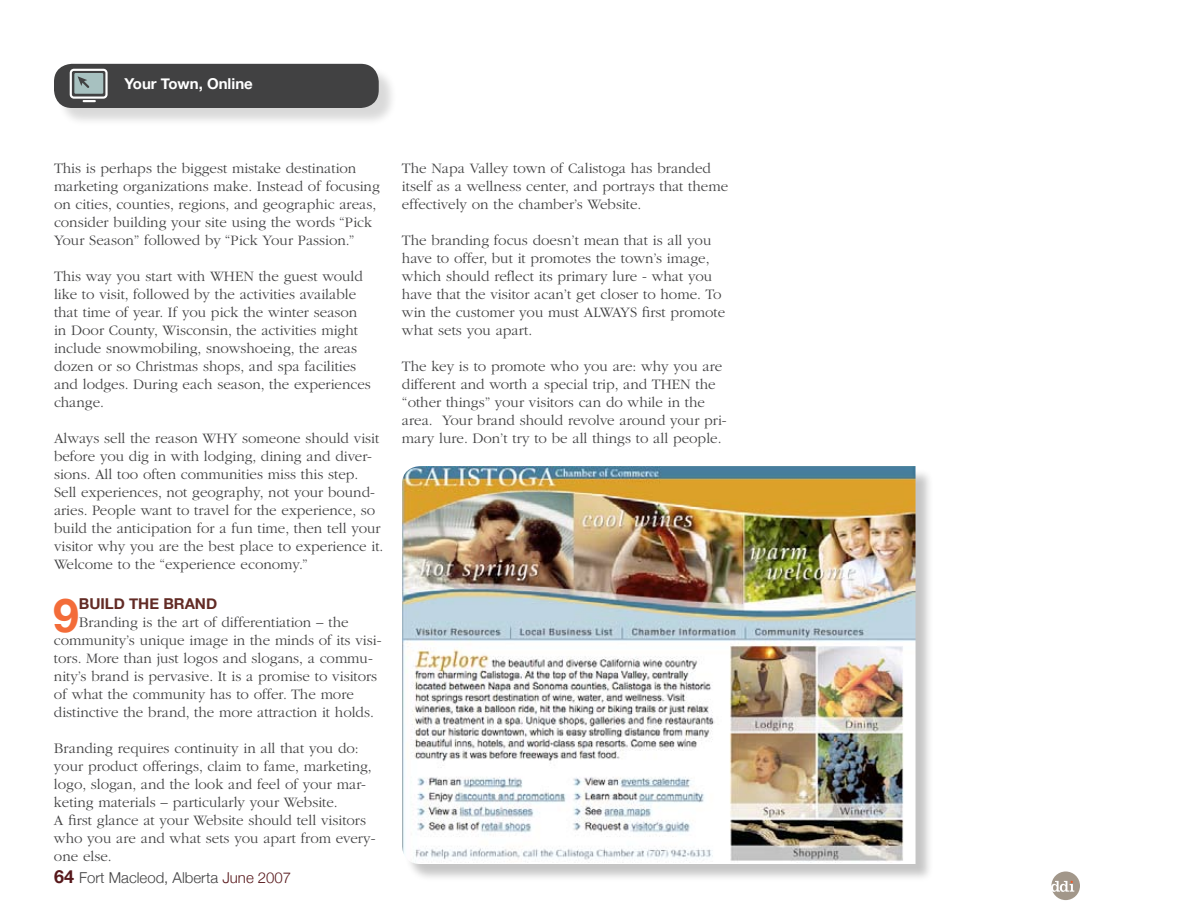
<style>
.page{position:relative;width:1188px;height:918px;background:#fff}
.page>*{position:absolute;margin:0;border:0;box-sizing:border-box;transform-origin:0 0}
.t1{font:700 46.5px "Helvetica Neue";color:#f36c39}
.t2{font:300 15px/18px "ITC Garamond Std";color:#414142}
.t3{font:300 15px "Helvetica Neue";color:#414142}
.t4{font:700 15px "Helvetica Neue";color:#fff}
.t5{font:700 15px "Helvetica Neue";color:#622b25}
.s1{font-weight:700;font-size:18px;color:#57181b}
.s2{color:#57181b}
</style>
<div class="page">
<div style="left:1051px;top:872px;width:29px;height:28px;background:#a2978a;border-radius:50%"></div>
<svg style="left:1052px;top:890px;width:22px;height:2px"></svg>
<div style="left:404px;top:468px;width:700px;height:422px;background:#000;opacity:.23"></div>
<img style="left:402px;top:466px;width:514px;height:398px">
<div style="left:56px;top:66px;width:348px;height:67px;background:#000;opacity:.15"></div>
<div style="left:54px;top:64px;width:325px;height:44px;background:#414142;border-radius:18px"></div>
<svg style="left:70px;top:69px;width:38px;height:33px"></svg>
<p class="t4" style="left:125px;top:74px;width:130px">Your Town, Online</p>
<p class="t2" style="left:54px;top:159px;width:327px">This is perhaps the biggest mistake destination marketing organizations make. Instead of focusing on cities, counties, regions, and geographic areas, consider building your site using the words “Pick Your Season” followed by “Pick Your Passion.”</p>
<p class="t2" style="left:54px;top:267px;width:318px">This way you start with WHEN the guest would like to visit, followed by the activities available that time of year. If you pick the winter season in Door County, Wisconsin, the activities might include snowmobiling, snowshoeing, the areas dozen or so Christmas shops, and spa facilities and lodges. During each season, the experiences change.</p>
<p class="t2" style="left:54px;top:429px;width:331px">Always sell the reason WHY someone should visit before you dig in with lodging, dining and diver&shy;sions. All too often communities miss this step.<br>Sell experiences, not geography, not your bound&shy;aries. People want to travel for the experience, so build the anticipation for a fun time, then tell your visitor why you are the best place to experience it.<br>Welcome to the “experience economy.”</p>
<h1 class="t1" style="left:53px;top:586px;width:27px">9</h1>
<p class="t5" style="left:79px;top:594px;width:140px">BUILD THE BRAND</p>
<p class="t2" style="left:54px;top:614px;width:329px;text-indent:25px">Branding is the art of differentiation – the community’s unique image in the minds of its visi&shy;tors. More than just logos and slogans, a commu&shy;nity’s brand is pervasive. It is a promise to visitors of what the community has to offer. The more distinctive the brand, the more attraction it holds.</p>
<p class="t2" style="left:54px;top:740px;width:323px">Branding requires continuity in all that you do: your product offerings, claim to fame, marketing, logo, slogan, and the look and feel of your mar&shy;keting materials – particularly your Website.<br>A first glance at your Website should tell visitors who you are and what sets you apart from every&shy;one else.</p>
<p class="t3" style="left:54px;top:869px;width:239px"><span class="s1">64</span> Fort Macleod, Alberta <span class="s2">June 2007</span></p>
<p class="t2" style="left:402px;top:159px;width:328px">The Napa Valley town of Calistoga has branded itself as a wellness center, and portrays that theme effectively on the chamber’s Website.</p>
<p class="t2" style="left:402px;top:231px;width:325px">The branding focus doesn’t mean that is all you have to offer, but it promotes the town’s image, which should reflect its primary lure - what you have that the visitor acan’t get closer to home. To win the customer you must ALWAYS first promote what sets you apart.</p>
<p class="t2" style="left:402px;top:357px;width:326px">The key is to promote who you are: why you are different and worth a special trip, and THEN the “other things” your visitors can do while in the area. Your brand should revolve around your pri&shy;mary lure. Don’t try to be all things to all people.</p>
</div>
